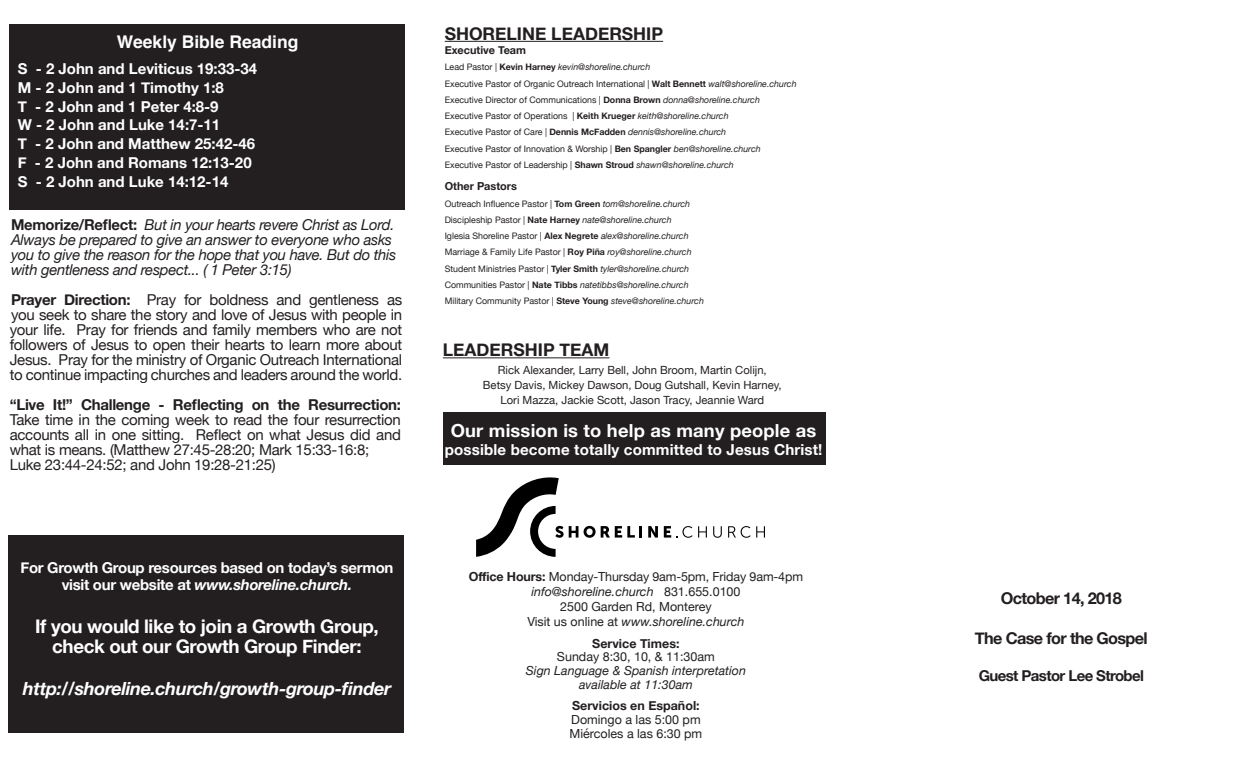
<style>
.page{position:relative;width:1260px;height:765px;background:#fff}
.page>*{position:absolute;margin:0;border:0;box-sizing:border-box;transform-origin:0 0}
.t1{font:700 18.75px "Helvetica Neue";letter-spacing:-.02em;color:#fff}
.t2{font:italic 700 18.12px "Helvetica Neue";letter-spacing:-.02em;color:#fff}
.t3{font:700 18px "Helvetica Neue";letter-spacing:.01em;color:#fff}
.t4{font:700 17.5px "Helvetica Neue";color:#231f20}
.t5{font:700 17.5px "Helvetica";color:#fff}
.t6{font:700 16.25px "Helvetica Neue";letter-spacing:-.04em;color:#231f20}
.t7{font:700 15.12px "Helvetica Neue";letter-spacing:.01em;color:#fff}
.t8{font:15px/15px "Helvetica Neue";letter-spacing:-.02em;color:#231f20;text-align:justify}
.t9{font:italic 15px/15px "Helvetica Neue";letter-spacing:-.02em;color:#231f20}
.t10{font:700 15px "Helvetica Neue";color:#fff}
.t11{font:700 15px "Helvetica Neue";letter-spacing:-.02em;color:#fff}
.t12{font:italic 700 15px "Helvetica Neue";letter-spacing:-.02em;color:#fff}
.t13{font:700 15px "Helvetica Neue";letter-spacing:-.04em;color:#231f20}
.t14{font:12.5px "Helvetica Neue";color:#231f20}
.t15{font:italic 12.5px "Helvetica Neue";color:#231f20}
.t16{font:700 12.5px "Helvetica Neue";color:#231f20}
.t17{font:11.25px "Helvetica Neue";color:#231f20}
.t18{font:700 11px "Helvetica Neue";color:#231f20}
.t19{font:9px/16.2px "Helvetica Neue";color:#231f20}
.t20{font:italic 9px "Helvetica Neue";color:#231f20}
.s1{font-weight:700;font-style:normal}
.s2{font-weight:700}
.s3{font-style:normal}
.s4{font-style:italic}
</style>
<div class="page">
<div style="left:9px;top:24px;width:396px;height:185px;background:#231f20"></div>
<div style="left:8px;top:535px;width:396px;height:198px;background:#231f20"></div>
<hr style="left:445px;top:41px;width:218px;height:1px;background:#231f20">
<hr style="left:443px;top:357px;width:166px;height:1px;background:#231f20">
<div style="left:443px;top:412px;width:382px;height:52px;background:#231f20"></div>
<svg style="left:584px;top:526px;width:58px;height:12px"></svg>
<svg style="left:648px;top:526px;width:10px;height:12px"></svg>
<svg style="left:664px;top:526px;width:43px;height:12px"></svg>
<svg style="left:713px;top:526px;width:9px;height:12px"></svg>
<svg style="left:728px;top:526px;width:37px;height:12px"></svg>
<svg style="left:476px;top:477px;width:102px;height:80px"></svg>
<p class="t5" style="left:117px;top:27px;width:183px">Weekly Bible Reading</p>
<p class="t10" style="left:18px;top:57px;width:241px">S - 2 John and Leviticus 19:33-34</p>
<p class="t10" style="left:18px;top:76px;width:208px">M - 2 John and 1 Timothy 1:8</p>
<p class="t10" style="left:18px;top:95px;width:202px">T - 2 John and 1 Peter 4:8-9</p>
<p class="t10" style="left:18px;top:113px;width:204px">W - 2 John and Luke 14:7-11</p>
<p class="t10" style="left:18px;top:132px;width:239px">T - 2 John and Matthew 25:42-46</p>
<p class="t10" style="left:18px;top:151px;width:235px">F - 2 John and Romans 12:13-20</p>
<p class="t10" style="left:18px;top:170px;width:212px">S - 2 John and Luke 14:12-14</p>
<p class="t9" style="left:11px;top:218px;width:387px"><span class="s1">Memorize/Reflect:</span> But in your hearts revere Christ as Lord.<br>Always be prepared to give an answer to everyone who asks you to give the reason for the hope that you have. But do this with gentleness and respect... ( 1 Peter 3:15)</p>
<p class="t8" style="left:10px;top:293px;width:394px"><span class="s2">Prayer Direction:</span> Pray for boldness and gentleness as you seek to share the story and love of Jesus with people in your life. Pray for friends and family members who are not followers of Jesus to open their hearts to learn more about Jesus. Pray for the ministry of Organic Outreach International to continue impacting churches and leaders around the world.</p>
<p class="t8" style="left:10px;top:398px;width:393px"><span class="s2">“Live It!” Challenge - Reflecting on the Resurrection:<br></span>Take time in the coming week to read the four resurrection accounts all in one sitting. Reflect on what Jesus did and what is means. (Matthew 27:45-28:20; Mark 15:33-16:8;</p>
<p class="t8" style="left:10px;top:458px;width:268px">Luke 23:44-24:52; and John 19:28-21:25)</p>
<p class="t11" style="left:20px;top:555px;width:375px">For Growth Group resources based on today’s sermon</p>
<p class="t12" style="left:62px;top:573px;width:292px"><span class="s3">visit our website at</span> www.shoreline.church.</p>
<p class="t1" style="left:35px;top:611px;width:345px">If you would like to join a Growth Group,</p>
<p class="t1" style="left:52px;top:631px;width:311px">check out our Growth Group Finder:</p>
<p class="t2" style="left:23px;top:674px;width:370px">http://shoreline.church/growth-group-finder</p>
<p class="t4" style="left:445px;top:20px;width:220px">SHORELINE LEADERSHIP</p>
<p class="t18" style="left:445px;top:42px;width:83px">Executive Team</p>
<p class="t19" style="left:445px;top:60px;width:353px">Lead Pastor | <span class="s2">Kevin Harney</span> <span class="s4">kevin@shoreline.church<br></span>Executive Pastor of Organic Outreach International | <span class="s2">Walt Bennett</span> <span class="s4">walt@shoreline.church</span></p>
<p class="t19" style="left:445px;top:92px;width:317px">Executive Director of Communications | <span class="s2">Donna Brown</span> <span class="s4">donna@shoreline.church</span></p>
<p class="t19" style="left:445px;top:108px;width:285px">Executive Pastor of Operations | <span class="s2">Keith Krueger</span> <span class="s4">keith@shoreline.church</span></p>
<p class="t20" style="left:445px;top:126px;width:283px"><span class="s3">Executive Pastor of Care |</span> <span class="s1">Dennis McFadden</span> dennis@shoreline.church</p>
<p class="t19" style="left:445px;top:141px;width:318px">Executive Pastor of Innovation &amp; Worship | <span class="s2">Ben Spangler</span> <span class="s4">ben@shoreline.church</span></p>
<p class="t19" style="left:445px;top:157px;width:291px">Executive Pastor of Leadership | <span class="s2">Shawn Stroud</span> <span class="s4">shawn@shoreline.church</span></p>
<p class="t18" style="left:445px;top:178px;width:74px">Other Pastors</p>
<p class="t19" style="left:445px;top:196px;width:247px">Outreach Influence Pastor | <span class="s2">Tom Green</span> <span class="s4">tom@shoreline.church</span></p>
<p class="t20" style="left:445px;top:213px;width:228px"><span class="s3">Discipleship Pastor |</span> <span class="s1">Nate Harney</span> nate@shoreline.church</p>
<p class="t19" style="left:445px;top:228px;width:245px">Iglesia Shoreline Pastor | <span class="s2">Alex Negrete</span> <span class="s4">alex@shoreline.church</span></p>
<p class="t19" style="left:445px;top:245px;width:248px">Marriage &amp; Family Life Pastor | <span class="s2">Roy Piña</span> <span class="s4">roy@shoreline.church</span></p>
<p class="t19" style="left:445px;top:261px;width:246px">Student Ministries Pastor | <span class="s2">Tyler Smith</span> <span class="s4">tyler@shoreline.church</span></p>
<p class="t20" style="left:445px;top:278px;width:245px"><span class="s3">Communities Pastor |</span> <span class="s1">Nate Tibbs</span> natetibbs@shoreline.church</p>
<p class="t19" style="left:445px;top:293px;width:261px">Military Community Pastor | <span class="s2">Steve Young</span> <span class="s4">steve@shoreline.church</span></p>
<p class="t4" style="left:443px;top:336px;width:168px">LEADERSHIP TEAM</p>
<p class="t17" style="left:498px;top:362px;width:270px">Rick Alexander, Larry Bell, John Broom, Martin Colijn,</p>
<p class="t17" style="left:483px;top:377px;width:300px">Betsy Davis, Mickey Dawson, Doug Gutshall, Kevin Harney,</p>
<p class="t17" style="left:501px;top:392px;width:265px">Lori Mazza, Jackie Scott, Jason Tracy, Jeannie Ward</p>
<p class="t3" style="left:451px;top:416px;width:367px">Our mission is to help as many people as</p>
<p class="t7" style="left:445px;top:437px;width:379px">possible become totally committed to Jesus Christ!</p>
<p class="t14" style="left:469px;top:568px;width:336px"><span class="s2">Office Hours:</span> Monday-Thursday 9am-5pm, Friday 9am-4pm</p>
<p class="t15" style="left:531px;top:583px;width:211px">info@shoreline.church <span class="s3">831.655.0100</span></p>
<p class="t14" style="left:560px;top:598px;width:153px">2500 Garden Rd, Monterey</p>
<p class="t15" style="left:527px;top:613px;width:219px"><span class="s3">Visit us online at</span> www.shoreline.church</p>
<p class="t16" style="left:592px;top:633px;width:89px">Service Times:</p>
<p class="t14" style="left:557px;top:648px;width:159px">Sunday 8:30, 10, &amp; 11:30am</p>
<p class="t15" style="left:526px;top:662px;width:222px">Sign Language &amp; Spanish interpretation</p>
<p class="t15" style="left:579px;top:675px;width:115px">available at 11:30am</p>
<p class="t16" style="left:572px;top:696px;width:129px">Servicios en Español:</p>
<p class="t14" style="left:571px;top:710px;width:131px">Domingo a las 5:00 pm</p>
<p class="t14" style="left:570px;top:724px;width:134px">Miércoles a las 6:30 pm</p>
<p class="t6" style="left:1001px;top:585px;width:123px">October 14, 2018</p>
<p class="t6" style="left:975px;top:625px;width:174px">The Case for the Gospel</p>
<p class="t13" style="left:979px;top:664px;width:167px">Guest Pastor Lee Strobel</p>
</div>
